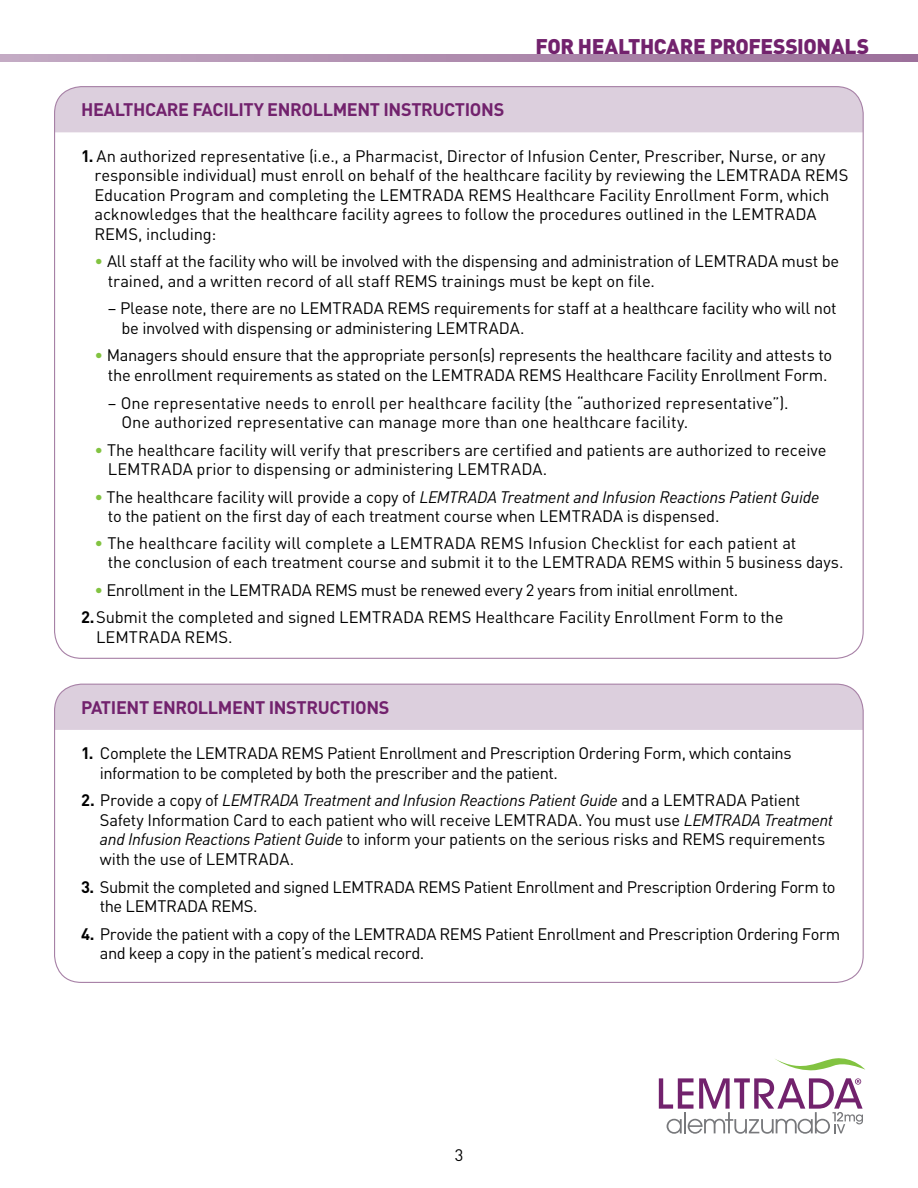
<style>
.page{position:relative;width:918px;height:1188px;background:#fff}
.page>*{position:absolute;margin:0;border:0;box-sizing:border-box;transform-origin:0 0}
.t1{font:900 21px "DIN Pro";letter-spacing:-.025em;color:#72226d}
.t2{font:700 18px "DIN Pro";letter-spacing:-.02em;color:#72226d}
.t3{font:16.5px/19.5px "DIN Pro";letter-spacing:-.01em;color:#000}
.t4{font:16.5px/19.5px "DIN Pro";letter-spacing:-.03em;color:#000}
.s1{font-weight:700}
.s2{color:#82c341}
.s3{font-style:italic}
</style>
<div class="page">
<svg style="left:659px;top:1058px;width:206px;height:76px"></svg>
<svg style="left:0;top:54px;width:918px;height:8px;background:#af8cae"></svg>
<div style="left:55px;top:87px;width:807px;height:45px;background:#dccfdd"></div>
<div style="left:55px;top:684px;width:807px;height:46px;background:#dccfdd"></div>
<p class="t1" style="left:535px;top:29px;width:335px">FOR HEALTHCARE PROFESSIONALS</p>
<p class="t2" style="left:81px;top:95px;width:425px">HEALTHCARE FACILITY ENROLLMENT INSTRUCTIONS</p>
<p class="t3" style="left:94px;top:144px;width:755px;text-indent:-13px"><span class="s1">1.</span> An authorized representative (i.e., a Pharmacist, Director of Infusion Center, Prescriber, Nurse, or any responsible individual) must enroll on behalf of the healthcare facility by reviewing the LEMTRADA REMS Education Program and completing the LEMTRADA REMS Healthcare Facility Enrollment Form, which acknowledges that the healthcare facility agrees to follow the procedures outlined in the LEMTRADA REMS, including:</p>
<p class="t3" style="left:108px;top:250px;width:733px;text-indent:-13px"><span class="s2">•</span> All staff at the facility who will be involved with the dispensing and administration of LEMTRADA must be trained, and a written record of all staff REMS trainings must be kept on file.</p>
<p class="t3" style="left:121px;top:297px;width:717px;text-indent:-13px">– Please note, there are no LEMTRADA REMS requirements for staff at a healthcare facility who will not be involved with dispensing or administering LEMTRADA.</p>
<p class="t3" style="left:94px;top:344px;width:739px;text-align:center"><span class="s2">•</span> Managers should ensure that the appropriate person(s) represents the healthcare facility and attests to the enrollment requirements as stated on the LEMTRADA REMS Healthcare Facility Enrollment Form.</p>
<p class="t3" style="left:121px;top:391px;width:669px;text-indent:-13px">– One representative needs to enroll per healthcare facility (the “authorized representative”).<br>One authorized representative can manage more than one healthcare facility.</p>
<p class="t3" style="left:108px;top:438px;width:720px;text-indent:-13px"><span class="s2">•</span> The healthcare facility will verify that prescribers are certified and patients are authorized to receive<br>LEMTRADA prior to dispensing or administering LEMTRADA.</p>
<p class="t3" style="left:108px;top:485px;width:713px;text-indent:-13px"><span class="s2">•</span> The healthcare facility will provide a copy of <span class="s3">LEMTRADA Treatment and Infusion Reactions Patient Guide </span>to the patient on the first day of each treatment course when LEMTRADA is dispensed.</p>
<p class="t3" style="left:108px;top:531px;width:737px;text-indent:-13px"><span class="s2">•</span> The healthcare facility will complete a LEMTRADA REMS Infusion Checklist for each patient at<br>the conclusion of each treatment course and submit it to the LEMTRADA REMS within 5 business days.</p>
<p class="t3" style="left:81px;top:574px;width:704px;line-height:27.6px;text-indent:13px"><span class="s2">•</span> Enrollment in the LEMTRADA REMS must be renewed every 2 years from initial enrollment.<br><span class="s1">2.</span>Submit the completed and signed LEMTRADA REMS Healthcare Facility Enrollment Form to the</p>
<p class="t3" style="left:96px;top:625px;width:138px">LEMTRADA REMS.</p>
<p class="t2" style="left:81px;top:692px;width:310px">PATIENT ENROLLMENT INSTRUCTIONS</p>
<p class="t4" style="left:100px;top:742px;width:693px;text-indent:-19px"><span class="s1">1.</span> Complete the LEMTRADA REMS Patient Enrollment and Prescription Ordering Form, which contains information to be completed by both the prescriber and the patient.</p>
<p class="t3" style="left:100px;top:789px;width:735px;text-indent:-19px"><span class="s1">2.</span> Provide a copy of <span class="s3">LEMTRADA Treatment and Infusion Reactions Patient Guide</span> and a LEMTRADA Patient Safety Information Card to each patient who will receive LEMTRADA. You must use <span class="s3">LEMTRADA Treatment and Infusion Reactions Patient Guide</span> to inform your patients on the serious risks and REMS requirements with the use of LEMTRADA.</p>
<p class="t4" style="left:100px;top:875px;width:737px;text-indent:-19px"><span class="s1">3.</span> Submit the completed and signed LEMTRADA REMS Patient Enrollment and Prescription Ordering Form to the LEMTRADA REMS.</p>
<p class="t4" style="left:100px;top:922px;width:742px;text-indent:-19px"><span class="s1">4.</span> Provide the patient with a copy of the LEMTRADA REMS Patient Enrollment and Prescription Ordering Form and keep a copy in the patient’s medical record.</p>
<p class="t3" style="left:455px;top:1144px;width:10px">3</p>
</div>
